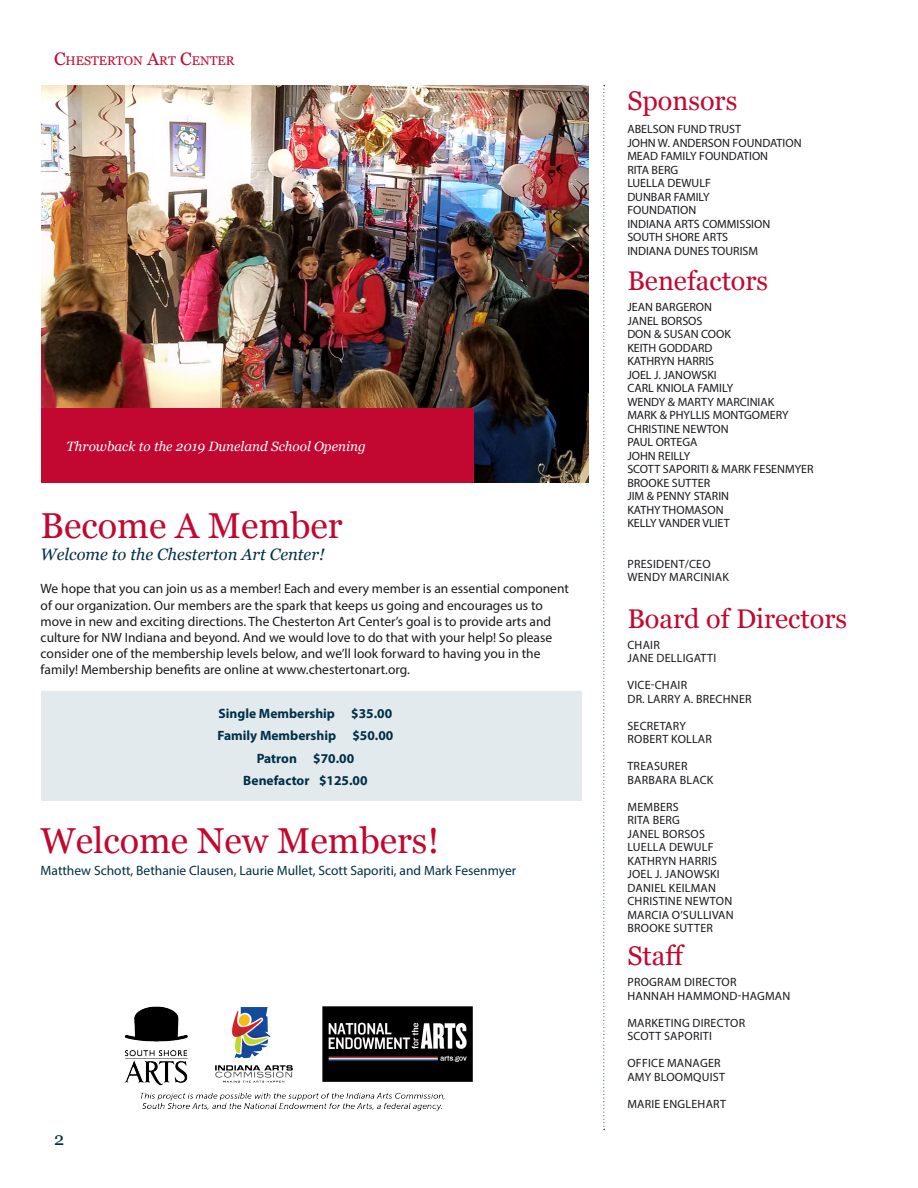
<style>
.page{position:relative;width:918px;height:1188px;background:#fff}
.page>*{position:absolute;margin:0;border:0;box-sizing:border-box;transform-origin:0 0}
.Headline_2{font:36px "Georgia";color:#c20830}
.Headline_3{font:27px "Georgia";color:#c20830}
.t1{font:18px "Georgia";color:#002f47}
.t2{font:italic 16.5px "Georgia";color:#002f47}
.t3{font:13.5px/16.2px "Myriad Pro";color:#1a171c}
.t4{font:700 13.5px "Myriad Pro";color:#002f47}
.t5{font:13.5px "Myriad Pro";color:#002f47}
.Intro_text{font:italic 13.5px "Georgia";color:#fff}
.t6{font:12.6px "Georgia";color:#c20830}
.t7{font:12px "Myriad Pro";color:#1a171c}
.t8{font:12px "Myriad Pro";letter-spacing:.02em;color:#1a171c}
.s1{font-size:18px}
</style>
<div class="page">
<img style="left:41px;top:85px;width:547px;height:398px">
<svg style="left:603px;top:85px;width:2px;height:1045px"></svg>
<div style="left:41px;top:691px;width:541px;height:110px;background:#e2eaee"></div>
<img style="left:124px;top:1006px;width:348px;height:105px">
<div style="left:41px;top:408px;width:432px;height:75px;background:#c20830"></div>
<p class="t6" style="left:54px;top:51px;width:182px"><span class="s1">C</span>HESTERTON <span class="s1">A</span>RT <span class="s1">C</span>ENTER</p>
<p class="Intro_text" style="left:67px;top:436px;width:301px">Throwback to the 2019 Duneland School Opening</p>
<p class="Headline_2" style="left:41px;top:499px;width:304px">Become A Member</p>
<p class="t2" style="left:41px;top:542px;width:285px">Welcome to the Chesterton Art Center!</p>
<p class="t3" style="left:41px;top:581px;width:530px">We hope that you can join us as a member! Each and every member is an essential component of our organization. Our members are the spark that keeps us going and encourages us to move in new and exciting directions. The Chesterton Art Center’s goal is to provide arts and culture for NW Indiana and beyond. And we would love to do that with your help! So please consider one of the membership levels below, and we’ll look forward to having you in the family! Membership benefits are online at www.chestertonart.org.</p>
<p class="t4" style="left:219px;top:704px;width:175px">Single Membership $35.00</p>
<p class="t4" style="left:218px;top:727px;width:177px">Family Membership $50.00</p>
<p class="t4" style="left:257px;top:749px;width:99px">Patron $70.00</p>
<p class="t4" style="left:243px;top:772px;width:126px">Benefactor $125.00</p>
<p class="Headline_2" style="left:41px;top:814px;width:400px">Welcome New Members!</p>
<p class="t5" style="left:41px;top:862px;width:477px">Matthew Schott, Bethanie Clausen, Laurie Mullet, Scott Saporiti, and Mark Fesenmyer</p>
<h3 class="t1" style="left:54px;top:1126px;width:12px">2</h3>
<p class="Headline_3" style="left:627px;top:81px;width:112px">Sponsors</p>
<p class="t7" style="left:627px;top:122px;width:115px">ABELSON FUND TRUST</p>
<p class="t7" style="left:627px;top:135px;width:176px">JOHN W. ANDERSON FOUNDATION</p>
<p class="t7" style="left:627px;top:149px;width:142px">MEAD FAMILY FOUNDATION</p>
<p class="t7" style="left:627px;top:162px;width:52px">RITA BERG</p>
<p class="t7" style="left:627px;top:176px;width:85px">LUELLA DEWULF</p>
<p class="t7" style="left:627px;top:189px;width:84px">DUNBAR FAMILY</p>
<p class="t7" style="left:627px;top:203px;width:71px">FOUNDATION</p>
<p class="t7" style="left:627px;top:216px;width:145px">INDIANA ARTS COMMISSION</p>
<p class="t7" style="left:627px;top:230px;width:102px">SOUTH SHORE ARTS</p>
<p class="t7" style="left:627px;top:243px;width:132px">INDIANA DUNES TOURISM</p>
<p class="Headline_3" style="left:627px;top:261px;width:142px">Benefactors</p>
<p class="t7" style="left:627px;top:300px;width:86px">JEAN BARGERON</p>
<p class="t7" style="left:627px;top:313px;width:77px">JANEL BORSOS</p>
<p class="t7" style="left:627px;top:327px;width:105px">DON &amp; SUSAN COOK</p>
<p class="t7" style="left:627px;top:340px;width:87px">KEITH GODDARD</p>
<p class="t7" style="left:627px;top:354px;width:88px">KATHRYN HARRIS</p>
<p class="t7" style="left:627px;top:367px;width:91px">JOEL J. JANOWSKI</p>
<p class="t7" style="left:627px;top:381px;width:107px">CARL KNIOLA FAMILY</p>
<p class="t7" style="left:627px;top:394px;width:149px">WENDY &amp; MARTY MARCINIAK</p>
<p class="t7" style="left:627px;top:408px;width:163px">MARK &amp; PHYLLIS MONTGOMERY</p>
<p class="t7" style="left:627px;top:421px;width:103px">CHRISTINE NEWTON</p>
<p class="t7" style="left:627px;top:435px;width:72px">PAUL ORTEGA</p>
<p class="t7" style="left:627px;top:448px;width:65px">JOHN REILLY</p>
<p class="t7" style="left:627px;top:462px;width:188px">SCOTT SAPORITI &amp; MARK FESENMYER</p>
<p class="t7" style="left:627px;top:475px;width:84px">BROOKE SUTTER</p>
<p class="t7" style="left:627px;top:489px;width:103px">JIM &amp; PENNY STARIN</p>
<p class="t7" style="left:627px;top:502px;width:98px">KATHY THOMASON</p>
<p class="t7" style="left:627px;top:516px;width:104px">KELLY VANDER VLIET</p>
<p class="t8" style="left:627px;top:556px;width:85px">PRESIDENT/CEO</p>
<p class="t8" style="left:627px;top:570px;width:103px">WENDY MARCINIAK</p>
<p class="Headline_3" style="left:627px;top:598px;width:221px">Board of Directors</p>
<p class="t7" style="left:627px;top:637px;width:34px">CHAIR</p>
<p class="t8" style="left:627px;top:651px;width:90px">JANE DELLIGATTI</p>
<p class="t8" style="left:627px;top:678px;width:61px">VICE-CHAIR</p>
<p class="t8" style="left:627px;top:691px;width:126px">DR. LARRY A. BRECHNER</p>
<p class="t8" style="left:627px;top:718px;width:60px">SECRETARY</p>
<p class="t8" style="left:627px;top:732px;width:86px">ROBERT KOLLAR</p>
<p class="t8" style="left:627px;top:759px;width:62px">TREASURER</p>
<p class="t8" style="left:627px;top:772px;width:87px">BARBARA BLACK</p>
<p class="t8" style="left:627px;top:799px;width:53px">MEMBERS</p>
<p class="t8" style="left:627px;top:813px;width:54px">RITA BERG</p>
<p class="t8" style="left:627px;top:826px;width:79px">JANEL BORSOS</p>
<p class="t8" style="left:627px;top:840px;width:88px">LUELLA DEWULF</p>
<p class="t8" style="left:627px;top:853px;width:91px">KATHRYN HARRIS</p>
<p class="t8" style="left:627px;top:867px;width:94px">JOEL J. JANOWSKI</p>
<p class="t8" style="left:627px;top:880px;width:90px">DANIEL KEILMAN</p>
<p class="t8" style="left:627px;top:894px;width:106px">CHRISTINE NEWTON</p>
<p class="t8" style="left:627px;top:907px;width:108px">MARCIA O’SULLIVAN</p>
<p class="t8" style="left:627px;top:921px;width:87px">BROOKE SUTTER</p>
<p class="Headline_3" style="left:627px;top:936px;width:59px">Staff</p>
<p class="t8" style="left:627px;top:975px;width:111px">PROGRAM DIRECTOR</p>
<p class="t8" style="left:627px;top:988px;width:164px">HANNAH HAMMOND-HAGMAN</p>
<p class="t8" style="left:627px;top:1015px;width:119px">MARKETING DIRECTOR</p>
<p class="t8" style="left:627px;top:1029px;width:86px">SCOTT SAPORITI</p>
<p class="t8" style="left:627px;top:1056px;width:95px">OFFICE MANAGER</p>
<p class="t8" style="left:627px;top:1069px;width:99px">AMY BLOOMQUIST</p>
<p class="t8" style="left:627px;top:1096px;width:100px">MARIE ENGLEHART</p>
</div>
